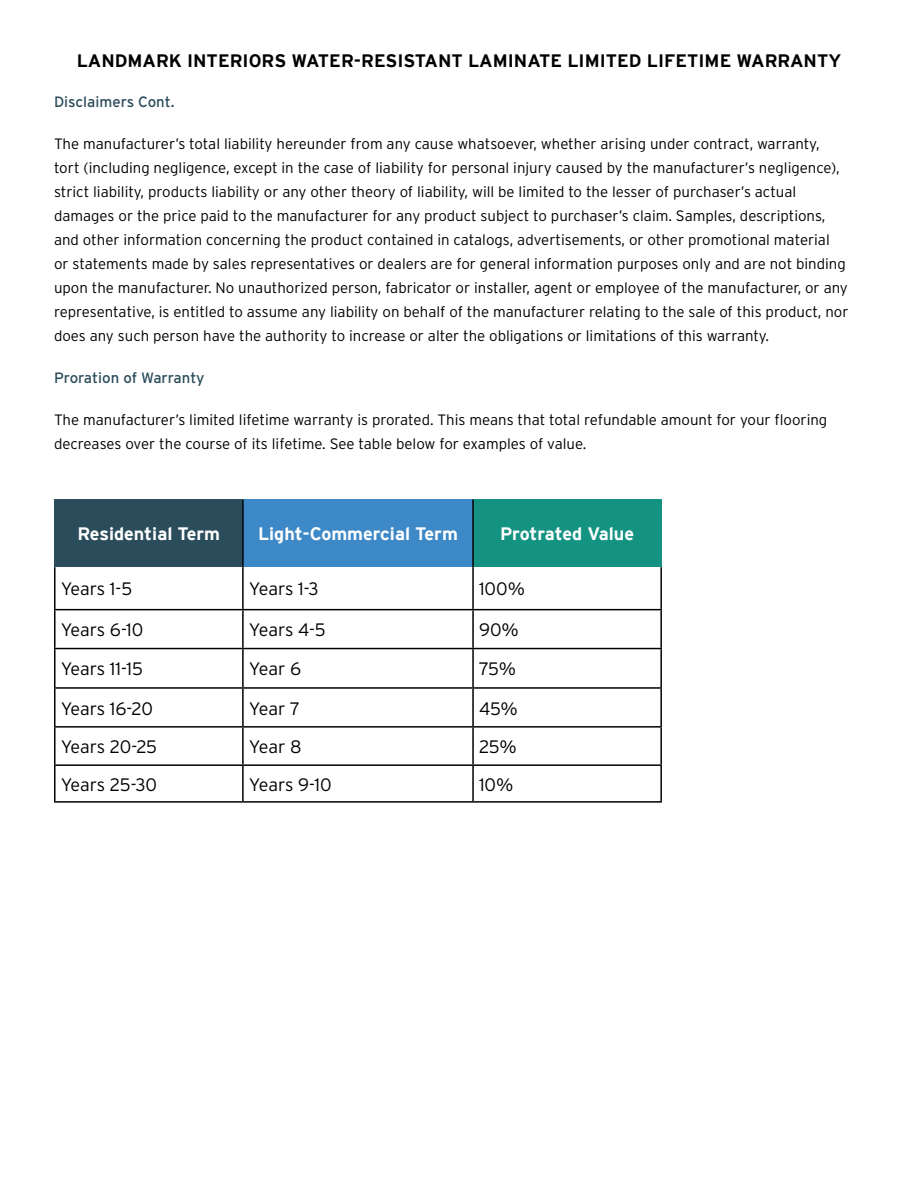
<style>
.page{position:relative;width:918px;height:1188px;background:#fff}
.page>*{position:absolute;margin:0;border:0;box-sizing:border-box;transform-origin:0 0}
.t1{font:300 18px "Interstate";letter-spacing:-.005em;color:#000}
.t2{font:700 18px "Interstate";color:#000}
.t3{font:700 18px "Interstate";color:#fff}
.t4{font:300 15px/24px "Interstate";color:#000}
.t5{font:15px "Interstate";color:#2b4c5b}
</style>
<div class="page">
<div style="left:55px;top:500px;width:188px;height:67px;background:#2b4c5b"></div>
<div style="left:243px;top:500px;width:230px;height:67px;background:#3d88c6"></div>
<div style="left:473px;top:500px;width:188px;height:67px;background:#159382"></div>
<hr style="left:242px;top:499px;width:2px;height:68px;background:#000">
<hr style="left:472px;top:499px;width:2px;height:68px;background:#000">
<hr style="left:54px;top:567px;width:2px;height:42px;background:#000">
<hr style="left:242px;top:567px;width:2px;height:42px;background:#000">
<hr style="left:472px;top:567px;width:2px;height:42px;background:#000">
<hr style="left:660px;top:567px;width:2px;height:42px;background:#000">
<hr style="left:54px;top:609px;width:189px;height:1px;background:#000">
<hr style="left:54px;top:610px;width:2px;height:38px;background:#000">
<hr style="left:243px;top:609px;width:230px;height:1px;background:#000">
<hr style="left:242px;top:610px;width:2px;height:38px;background:#000">
<hr style="left:473px;top:609px;width:189px;height:1px;background:#000">
<hr style="left:472px;top:610px;width:2px;height:38px;background:#000">
<hr style="left:660px;top:610px;width:2px;height:38px;background:#000">
<hr style="left:54px;top:648px;width:189px;height:1px;background:#000">
<hr style="left:54px;top:649px;width:2px;height:38px;background:#000">
<hr style="left:243px;top:648px;width:230px;height:1px;background:#000">
<hr style="left:242px;top:649px;width:2px;height:38px;background:#000">
<hr style="left:473px;top:648px;width:189px;height:1px;background:#000">
<hr style="left:472px;top:649px;width:2px;height:38px;background:#000">
<hr style="left:660px;top:649px;width:2px;height:38px;background:#000">
<hr style="left:54px;top:687px;width:189px;height:2px;background:#000">
<hr style="left:54px;top:689px;width:2px;height:37px;background:#000">
<hr style="left:243px;top:687px;width:230px;height:2px;background:#000">
<hr style="left:242px;top:689px;width:2px;height:37px;background:#000">
<hr style="left:473px;top:687px;width:189px;height:2px;background:#000">
<hr style="left:472px;top:689px;width:2px;height:37px;background:#000">
<hr style="left:660px;top:689px;width:2px;height:37px;background:#000">
<hr style="left:54px;top:726px;width:189px;height:2px;background:#000">
<hr style="left:54px;top:728px;width:2px;height:36px;background:#000">
<hr style="left:243px;top:726px;width:230px;height:2px;background:#000">
<hr style="left:242px;top:728px;width:2px;height:36px;background:#000">
<hr style="left:473px;top:726px;width:189px;height:2px;background:#000">
<hr style="left:472px;top:728px;width:2px;height:36px;background:#000">
<hr style="left:660px;top:728px;width:2px;height:36px;background:#000">
<hr style="left:54px;top:764px;width:189px;height:2px;background:#000">
<hr style="left:54px;top:766px;width:2px;height:35px;background:#000">
<hr style="left:243px;top:764px;width:230px;height:2px;background:#000">
<hr style="left:242px;top:766px;width:2px;height:35px;background:#000">
<hr style="left:473px;top:764px;width:189px;height:2px;background:#000">
<hr style="left:472px;top:766px;width:2px;height:35px;background:#000">
<hr style="left:660px;top:766px;width:2px;height:35px;background:#000">
<hr style="left:54px;top:801px;width:189px;height:2px;background:#000">
<hr style="left:243px;top:801px;width:230px;height:2px;background:#000">
<hr style="left:473px;top:801px;width:189px;height:2px;background:#000">
<p class="t2" style="left:77px;top:51px;width:766px">LANDMARK INTERIORS WATER-RESISTANT LAMINATE LIMITED LIFETIME WARRANTY</p>
<p class="t5" style="left:54px;top:93px;width:122px">Disclaimers Cont.</p>
<p class="t4" style="left:54px;top:131px;width:796px">The manufacturer’s total liability hereunder from any cause whatsoever, whether arising under contract, warranty, tort (including negligence, except in the case of liability for personal injury caused by the manufacturer’s negligence), strict liability, products liability or any other theory of liability, will be limited to the lesser of purchaser’s actual damages or the price paid to the manufacturer for any product subject to purchaser’s claim. Samples, descriptions, and other information concerning the product contained in catalogs, advertisements, or other promotional material<br>or statements made by sales representatives or dealers are for general information purposes only and are not binding upon the manufacturer. No unauthorized person, fabricator or installer, agent or employee of the manufacturer, or any representative, is entitled to assume any liability on behalf of the manufacturer relating to the sale of this product, nor does any such person have the authority to increase or alter the obligations or limitations of this warranty.</p>
<p class="t5" style="left:54px;top:369px;width:152px">Proration of Warranty</p>
<p class="t4" style="left:54px;top:407px;width:775px">The manufacturer’s limited lifetime warranty is prorated. This means that total refundable amount for your flooring decreases over the course of its lifetime. See table below for examples of value.</p>
<p class="t3" style="left:77px;top:524px;width:144px">Residential Term</p>
<p class="t3" style="left:258px;top:524px;width:201px">Light-Commercial Term</p>
<p class="t3" style="left:500px;top:524px;width:136px">Protrated Value</p>
<p class="t1" style="left:61px;top:579px;width:73px">Years 1-5</p>
<p class="t1" style="left:249px;top:579px;width:71px">Years 1-3</p>
<p class="t1" style="left:479px;top:579px;width:48px">100%</p>
<p class="t1" style="left:61px;top:620px;width:84px">Years 6-10</p>
<p class="t1" style="left:249px;top:620px;width:78px">Years 4-5</p>
<p class="t1" style="left:479px;top:620px;width:41px">90%</p>
<p class="t1" style="left:61px;top:659px;width:84px">Years 11-15</p>
<p class="t1" style="left:249px;top:659px;width:54px">Year 6</p>
<p class="t1" style="left:479px;top:659px;width:38px">75%</p>
<p class="t1" style="left:61px;top:698px;width:94px">Years 16-20</p>
<p class="t1" style="left:249px;top:698px;width:53px">Year 7</p>
<p class="t1" style="left:479px;top:698px;width:40px">45%</p>
<p class="t1" style="left:61px;top:737px;width:98px">Years 20-25</p>
<p class="t1" style="left:249px;top:737px;width:54px">Year 8</p>
<p class="t1" style="left:479px;top:737px;width:39px">25%</p>
<p class="t1" style="left:61px;top:774px;width:98px">Years 25-30</p>
<p class="t1" style="left:249px;top:774px;width:84px">Years 9-10</p>
<p class="t1" style="left:479px;top:774px;width:36px">10%</p>
</div>
